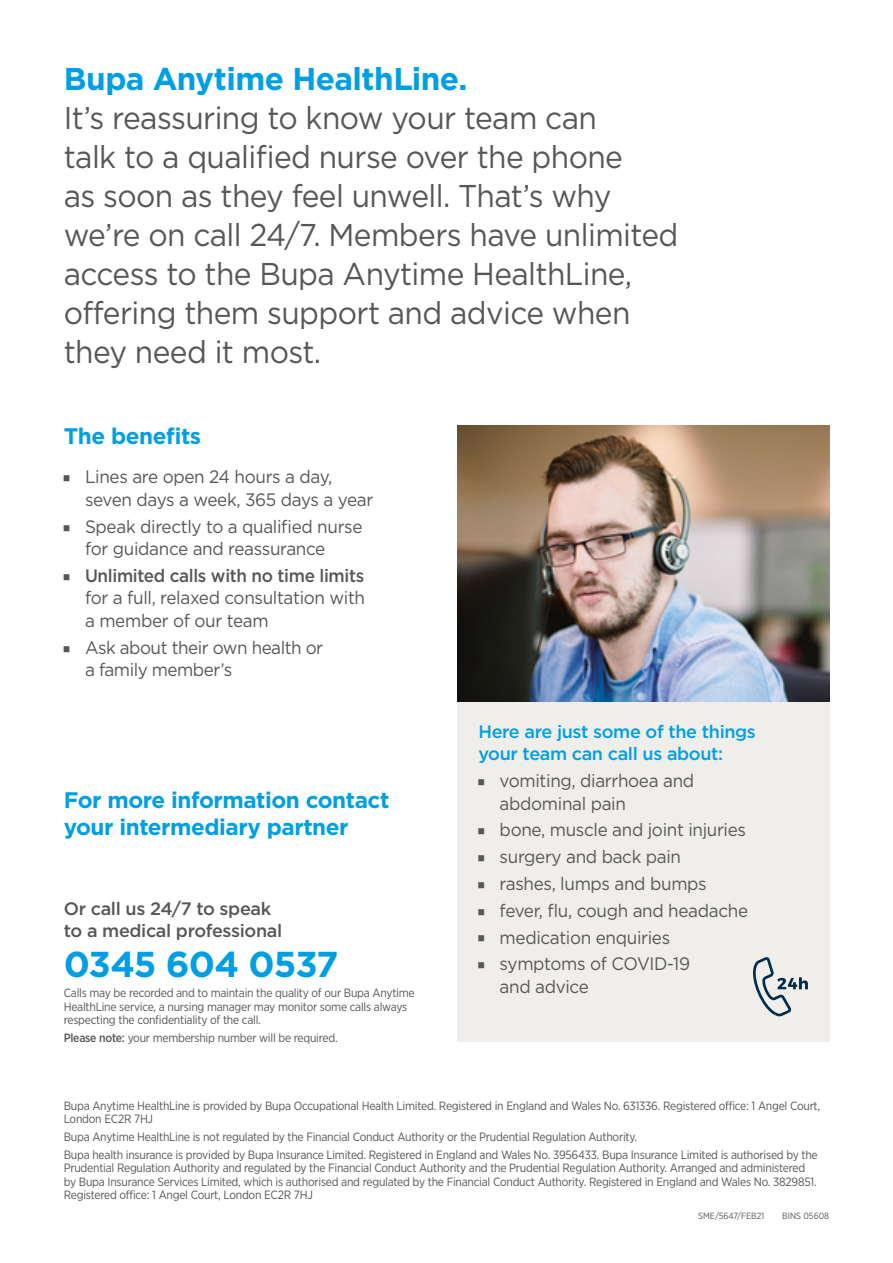
<style>
.page{position:relative;width:893px;height:1263px;background:#fff}
.page>*{position:absolute;margin:0;border:0;box-sizing:border-box;transform-origin:0 0}
.t1{font:700 36px "Gotham";color:#009fe3}
.t2{font:31.5px/39px "Gotham";letter-spacing:-.02em;color:#575756;scale:.95 1}
.t3{font:700 31.5px "Gotham";letter-spacing:-.015em;color:#009fe3}
.t4{font:700 22.5px/27px "Gotham";letter-spacing:-.02em;color:#009fe3}
.t5{font:18px/22.5px "Gotham";letter-spacing:-.02em;color:#575756;scale:.95 1}
.t6{font:500 18px/22.5px "Gotham";letter-spacing:-.02em;color:#009fe3}
.t7{font:500 18px/22.5px "Gotham";letter-spacing:-.02em;color:#575756}
.t8{font:500 18px "Gotham";letter-spacing:-.02em;color:#575756;scale:.95 1}
.t9{font:12px/13.5px "Gotham Narrow";letter-spacing:-.02em;color:#575756}
.t10{font:9px "Gotham Narrow";color:#575756}
.s1{font-weight:500}
</style>
<div class="page">
<div style="left:457px;top:702px;width:372px;height:340px;background:#f0eeea"></div>
<img style="left:457px;top:425px;width:372px;height:277px">
<svg style="left:753px;top:957px;width:55px;height:59px"></svg>
<h1 class="t3" style="left:64px;top:60px;width:405px">Bupa Anytime HealthLine.</h1>
<p class="t2" style="left:64px;top:98px;width:649px">It’s reassuring to know your team can<br>talk to a qualifed nurse over the phone<br>as soon as they feel unwell. That’s why we’re on call 24/7. Members have unlimited access to the Bupa Anytime HealthLine, offering them support and advice when they need it most.</p>
<h3 class="t4" style="left:64px;top:422px;width:139px">The benefts</h3>
<p class="t5" style="left:85px;top:465px;width:305px">Lines are open 24 hours a day, seven days a week, 365 days a year</p>
<p class="t5" style="left:85px;top:515px;width:294px">Speak directly to a qualifed nurse for guidance and reassurance</p>
<p class="t8" style="left:85px;top:565px;width:295px">Unlimited calls with no time limits</p>
<p class="t5" style="left:85px;top:586px;width:296px">for a full, relaxed consultation with a member of our team</p>
<p class="t5" style="left:85px;top:636px;width:252px">Ask about their own health or a family member’s</p>
<p class="t4" style="left:64px;top:786px;width:327px">For more information contact your intermediary partner</p>
<p class="t7" style="left:64px;top:897px;width:220px">Or call us 24/7 to speak to a medical pro essional</p>
<p class="t1" style="left:64px;top:944px;width:276px">0345 604 0537</p>
<p class="t9" style="left:64px;top:986px;width:352px">Calls may be recorded and to maintain the quality of our Bupa Anytime<br>HealthLine service, a nursing manager may monitor some calls always respecting the confidentiality of the call.</p>
<p class="t9" style="left:64px;top:1031px;width:275px"><span class="s1">Please note:</span> your membership number will be required.</p>
<p class="t6" style="left:478px;top:720px;width:279px">Here are just some o the things your team can call us about:</p>
<p class="t5" style="left:500px;top:769px;width:206px">vomiting, diarrhoea and abdominal pain</p>
<p class="t5" style="left:500px;top:818px;width:261px">bone, muscle and joint injuries</p>
<p class="t5" style="left:500px;top:845px;width:193px">surgery and back pain</p>
<p class="t5" style="left:500px;top:872px;width:220px">rashes, lumps and bumps</p>
<p class="t5" style="left:500px;top:899px;width:263px">fever, fu, cough and headache</p>
<p class="t5" style="left:500px;top:925px;width:181px">medication enquiries</p>
<p class="t5" style="left:500px;top:952px;width:202px">symptoms of COVID-19 and advice</p>
<p class="t9" style="left:64px;top:1098px;width:758px">Bupa Anytime HealthLine is provided by Bupa Occupational Health Limited. Registered in England and Wales No. 631336. Registered office: 1 Angel Court,<br>London EC2R 7HJ</p>
<p class="t9" style="left:64px;top:1127px;width:755px;line-height:17.7px">Bupa Anytime HealthLine is not regulated by the Financial Conduct Authority or the Prudential Regulation Authority.<br>Bupa health insurance is provided by Bupa Insurance Limited. Registered in England and Wales No. 3956433. Bupa Insurance Limited is authorised by the</p>
<p class="t9" style="left:64px;top:1161px;width:754px">Prudential Regulation Authority and regulated by the Financial Conduct Authority and the Prudential Regulation Authority. Arranged and administered by Bupa Insurance Services Limited, which is authorised and regulated by the Financial Conduct Authority. Registered in England and Wales No. 3829851.<br>Registered office: 1 Angel Court, London EC2R 7HJ</p>
<p class="t10" style="left:698px;top:1210px;width:67px">SME/5647/FEB21</p>
<p class="t10" style="left:782px;top:1210px;width:49px">BINS 05608</p>
</div>
